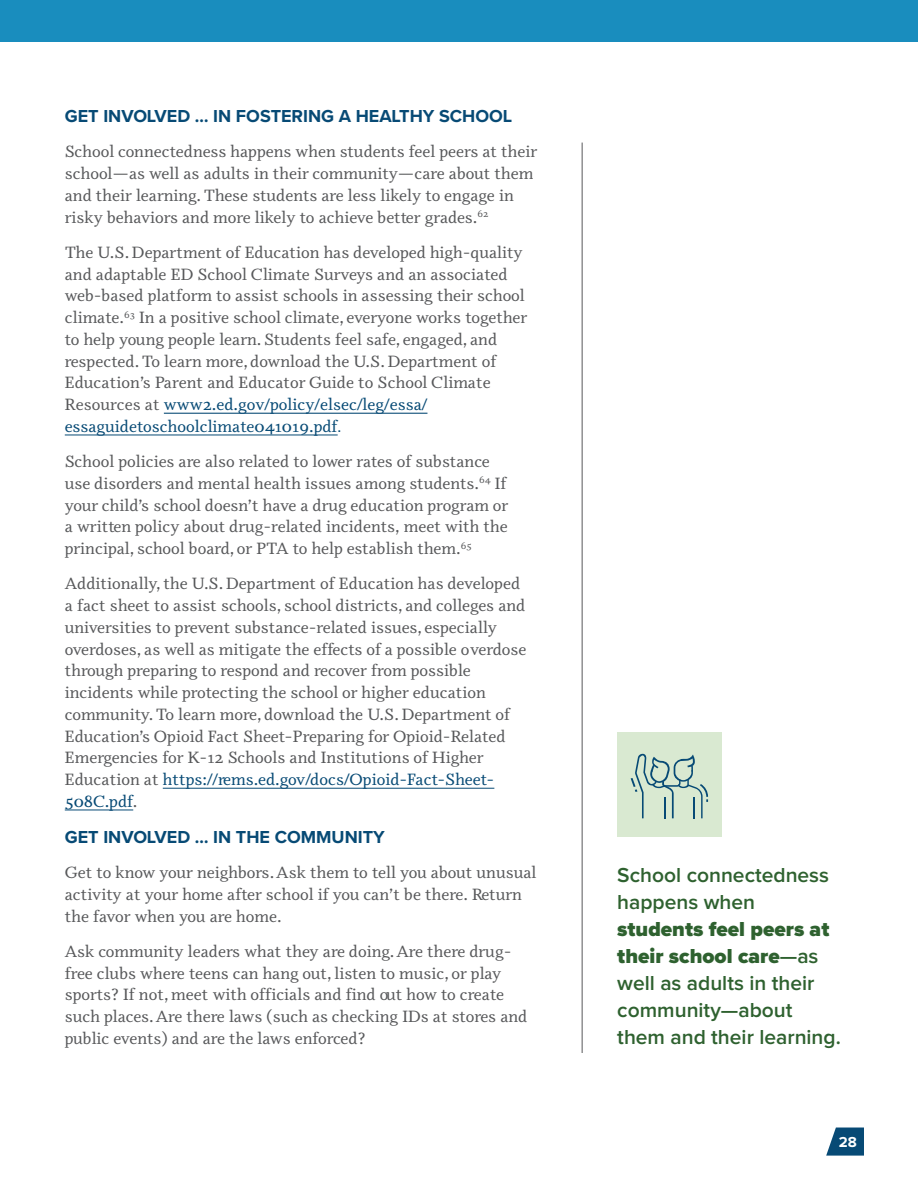
<style>
.page{position:relative;width:918px;height:1188px;background:#fff}
.page>*{position:absolute;margin:0;border:0;box-sizing:border-box;transform-origin:0 0}
.t1{font:600 21px/27px "Proxima Nova";color:#2e612f}
.t2{font:700 18px "Proxima Nova";color:#074a75}
.Body_Copy_1{font:16.5px/21.8px "Odile";color:#57585a}
.t3{font:700 15px "Proxima Nova";color:#fff}
.s1{color:#074a75}
.s2{font-family:"Gotham";font-weight:500;font-size:12px;color:#074a75}
.s3{font-weight:900}
</style>
<div class="page">
<div style="left:0;top:0;width:918px;height:42px;background:#198dbe"></div>
<hr style="left:164px;top:413px;width:263px;height:1px;background:#074a75">
<hr style="left:65px;top:435px;width:273px;height:1px;background:#074a75">
<hr style="left:163px;top:788px;width:331px;height:1px;background:#074a75">
<hr style="left:65px;top:810px;width:68px;height:1px;background:#074a75">
<hr style="left:582px;top:143px;width:1px;height:910px;background:#57585a">
<div style="left:617px;top:733px;width:105px;height:104px;background:#d9e9d1"></div>
<svg style="left:631px;top:754px;width:77px;height:64px"></svg>
<svg style="left:826px;top:1128px;width:38px;height:28px"></svg>
<h3 class="t2" style="left:65px;top:103px;width:449px">GET INVOLVED … IN FOSTERING A HEALTHY SCHOOL</h3>
<p class="Body_Copy_1" style="left:65px;top:140px;width:474px">School connectedness happens when students feel peers at their school—as well as adults in their community—care about them and their learning. These students are less likely to engage in risky behaviors and more likely to achieve better grades.<sup>62</sup></p>
<p class="Body_Copy_1" style="left:65px;top:241px;width:464px">The U.S. Department of Education has developed high-quality and adaptable ED School Climate Surveys and an associated web-based platform to assist schools in assessing their school climate.<sup>63</sup> In a positive school climate, everyone works together to help young people learn. Students feel safe, engaged, and respected. To learn more, download the U.S. Department of Education’s Parent and Educator Guide to School Climate Resources at <span class="s1">www2.ed.gov/policy/elsec/leg/essa/ essaguidetoschoolclimate041019.pdf</span><span class="s2">.</span></p>
<p class="Body_Copy_1" style="left:65px;top:450px;width:445px">School policies are also related to lower rates of substance use disorders and mental health issues among students.<sup>64</sup> If your child’s school doesn’t have a drug education program or a written policy about drug-related incidents, meet with the principal, school board, or PTA to help establish them.<sup>65</sup></p>
<p class="Body_Copy_1" style="left:65px;top:572px;width:463px">Additionally, the U.S. Department of Education has developed a fact sheet to assist schools, school districts, and colleges and universities to prevent substance-related issues, especially overdoses, as well as mitigate the effects of a possible overdose through preparing to respond and recover from possible incidents while protecting the school or higher education community. To learn more, download the U.S. Department of Education’s Opioid Fact Sheet–Preparing for Opioid-Related Emergencies for K-12 Schools and Institutions of Higher Education at <span class="s1">https://rems.ed.gov/docs/Opioid-Fact-Sheet-508C.pdf</span>.</p>
<h3 class="t2" style="left:65px;top:824px;width:322px">GET INVOLVED … IN THE COMMUNITY</h3>
<p class="Body_Copy_1" style="left:65px;top:861px;width:473px">Get to know your neighbors. Ask them to tell you about unusual activity at your home after school if you can’t be there. Return the favor when you are home.</p>
<p class="Body_Copy_1" style="left:65px;top:940px;width:464px">Ask community leaders what they are doing. Are there drug&shy;free clubs where teens can hang out, listen to music, or play sports? If not, meet with officials and find out how to create such places. Are there laws (such as checking IDs at stores and public events) and are the laws enforced?</p>
<p class="t1" style="left:617px;top:862px;width:225px">School connectedness happens when <span class="s3">students feel peers at their school care</span>—as well as adults in their community—about them and their learning.</p>
<p class="t3" style="left:839px;top:1131px;width:20px">28</p>
</div>
